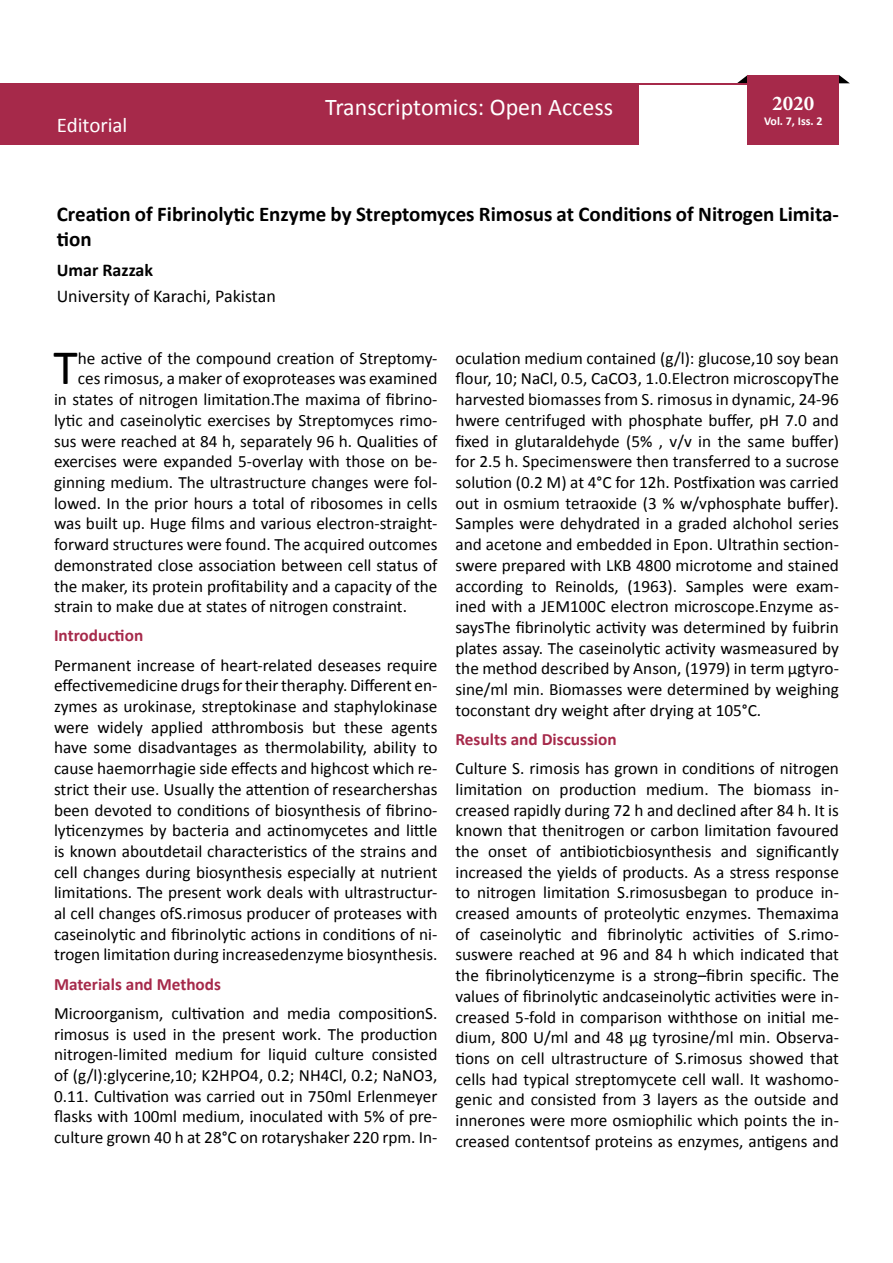
<style>
.page{position:relative;width:893px;height:1263px;background:#fff}
.page>*{position:absolute;margin:0;border:0;box-sizing:border-box;transform-origin:0 0}
.t1{font:49.8px "Calibri";color:#000}
.t2{font:24px "Calibri";color:#fff}
.t3{font:700 21px/25.2px "Calibri";color:#000}
.t4{font:21px "Calibri";color:#fff}
.t5{font:700 21px "Minion Pro";color:#fff}
.t6{font:18px "Calibri";color:#000}
.t7{font:700 18px "Calibri";color:#000}
.t8{font:17.25px/20.7px "Calibri";color:#000;text-align:justify}
.t9{font:700 17.25px "Calibri";color:#a6294a}
.t10{font:700 12px "Calibri";color:#fff}
</style>
<div class="page">
<svg style="left:839px;top:75px;width:11px;height:8px"></svg>
<svg style="left:737px;top:75px;width:11px;height:8px"></svg>
<div style="left:1px;top:83px;width:838px;height:62px;background:#a6294a"></div>
<div style="left:639px;top:85px;width:203px;height:60px;background:#fff"></div>
<div style="left:748px;top:75px;width:91px;height:70px;background:#a6294a"></div>
<p class="t4" style="left:57px;top:112px;width:72px">Editorial</p>
<h2 class="t2" style="left:325px;top:92px;width:290px">Transcriptomics: Open Access</h2>
<p class="t5" style="left:772px;top:89px;width:43px">2020</p>
<p class="t10" style="left:764px;top:113px;width:60px">Vol. 7, Iss. 2</p>
<p class="t3" style="left:57px;top:201px;width:784px">Creation of Fibrinolytic Enzyme by Streptomyces Rimosus at Conditions of Nitrogen Limita&shy;tion</p>
<p class="t7" style="left:57px;top:259px;width:98px">Umar Razzak</p>
<p class="t6" style="left:57px;top:285px;width:221px">University of Karachi, Pakistan</p>
<h1 class="t1" style="left:54px;top:336px;width:26px">T</h1>
<p class="t8" style="left:78px;top:348px;width:361px">he active of the compound creation of Streptomy-</p>
<p class="t8" style="left:78px;top:368px;width:361px">ces rimosus, a maker of exoproteases was examined</p>
<p class="t8" style="left:54px;top:389px;width:385px">in states of nitrogen limitation.The maxima of fibrino-</p>
<p class="t8" style="left:54px;top:410px;width:385px">lytic and caseinolytic exercises by Streptomyces rimo-</p>
<p class="t8" style="left:54px;top:431px;width:385px">sus were reached at 84 h, separately 96 h. Qualities of</p>
<p class="t8" style="left:54px;top:451px;width:385px">exercises were expanded 5-overlay with those on be-</p>
<p class="t8" style="left:54px;top:472px;width:385px">ginning medium. The ultrastructure changes were fol-</p>
<p class="t8" style="left:54px;top:493px;width:385px">lowed. In the prior hours a total of ribosomes in cells</p>
<p class="t8" style="left:54px;top:513px;width:385px">was built up. Huge films and various electron-straight-</p>
<p class="t8" style="left:54px;top:534px;width:385px">forward structures were found. The acquired outcomes</p>
<p class="t8" style="left:54px;top:555px;width:385px">demonstrated close association between cell status of</p>
<p class="t8" style="left:54px;top:575px;width:385px">the maker, its protein profitability and a capacity of the</p>
<p class="t8" style="left:54px;top:596px;width:354px">strain to make due at states of nitrogen constraint.</p>
<p class="t9" style="left:54px;top:625px;width:91px">Introduction</p>
<p class="t8" style="left:54px;top:655px;width:385px">Permanent increase of heart-related deseases require effectivemedicine drugs for their theraphy. Different en&shy;zymes as urokinase, streptokinase and staphylokinase were widely applied atthrombosis but these agents have some disadvantages as thermolability, ability to cause haemorrhagie side effects and highcost which re&shy;strict their use. Usually the attention of researchershas been devoted to conditions of biosynthesis of fibrino&shy;lyticenzymes by bacteria and actinomycetes and little is known aboutdetail characteristics of the strains and cell changes during biosynthesis especially at nutrient limitations. The present work deals with ultrastructur&shy;al cell changes ofS.rimosus producer of proteases with caseinolytic and fibrinolytic actions in conditions of ni&shy;trogen limitation during increasedenzyme biosynthesis.</p>
<p class="t9" style="left:54px;top:973px;width:169px">Materials and Methods</p>
<p class="t8" style="left:54px;top:1003px;width:385px">Microorganism, cultivation and media compositionS. rimosus is used in the present work. The production nitrogen-limited medium for liquid culture consisted of (g/l):glycerine,10; K2HPO4, 0.2; NH4Cl, 0.2; NaNO3, 0.11. Cultivation was carried out in 750ml Erlenmeyer flasks with 100ml medium, inoculated with 5% of pre&shy;culture grown 40 h at 28°C on rotaryshaker 220 rpm. In-</p>
<p class="t8" style="left:455px;top:348px;width:385px">oculation medium contained (g/l): glucose,10 soy bean flour, 10; NaCl, 0.5, CaCO3, 1.0.Electron microscopyThe harvested biomasses from S. rimosus in dynamic, 24-96 hwere centrifuged with phosphate buffer, pH 7.0 and fixed in glutaraldehyde (5% , v/v in the same buffer) for 2.5 h. Specimenswere then transferred to a sucrose solution (0.2 M) at 4°C for 12h. Postfixation was carried out in osmium tetraoxide (3 % w/vphosphate buffer).<br>Samples were dehydrated in a graded alchohol series and acetone and embedded in Epon. Ultrathin section&shy;swere prepared with LKB 4800 microtome and stained according to Reinolds, (1963). Samples were exam&shy;ined with a JEM100C electron microscope.Enzyme as&shy;saysThe fibrinolytic activity was determined by fuibrin plates assay. The caseinolytic activity wasmeasured by the method described by Anson, (1979) in term µgtyro&shy;sine/ml min. Biomasses were determined by weighing toconstant dry weight after drying at 105°C.</p>
<p class="t9" style="left:455px;top:728px;width:163px">Results and Discussion</p>
<p class="t8" style="left:455px;top:758px;width:385px">Culture S. rimosis has grown in conditions of nitrogen limitation on production medium. The biomass in&shy;creased rapidly during 72 h and declined after 84 h. It is known that thenitrogen or carbon limitation favoured the onset of antibioticbiosynthesis and significantly increased the yields of products. As a stress response to nitrogen limitation S.rimosusbegan to produce in&shy;creased amounts of proteolytic enzymes. Themaxima of caseinolytic and fibrinolytic activities of S.rimo&shy;suswere reached at 96 and 84 h which indicated that the fibrinolyticenzyme is a strong–fibrin specific. The values of fibrinolytic andcaseinolytic activities were in&shy;creased 5-fold in comparison withthose on initial me&shy;dium, 800 U/ml and 48 µg tyrosine/ml min. Observa&shy;tions on cell ultrastructure of S.rimosus showed that cells had typical streptomycete cell wall. It washomo&shy;genic and consisted from 3 layers as the outside and innerones were more osmiophilic which points the in&shy;creased contentsof proteins as enzymes, antigens and</p>
</div>
